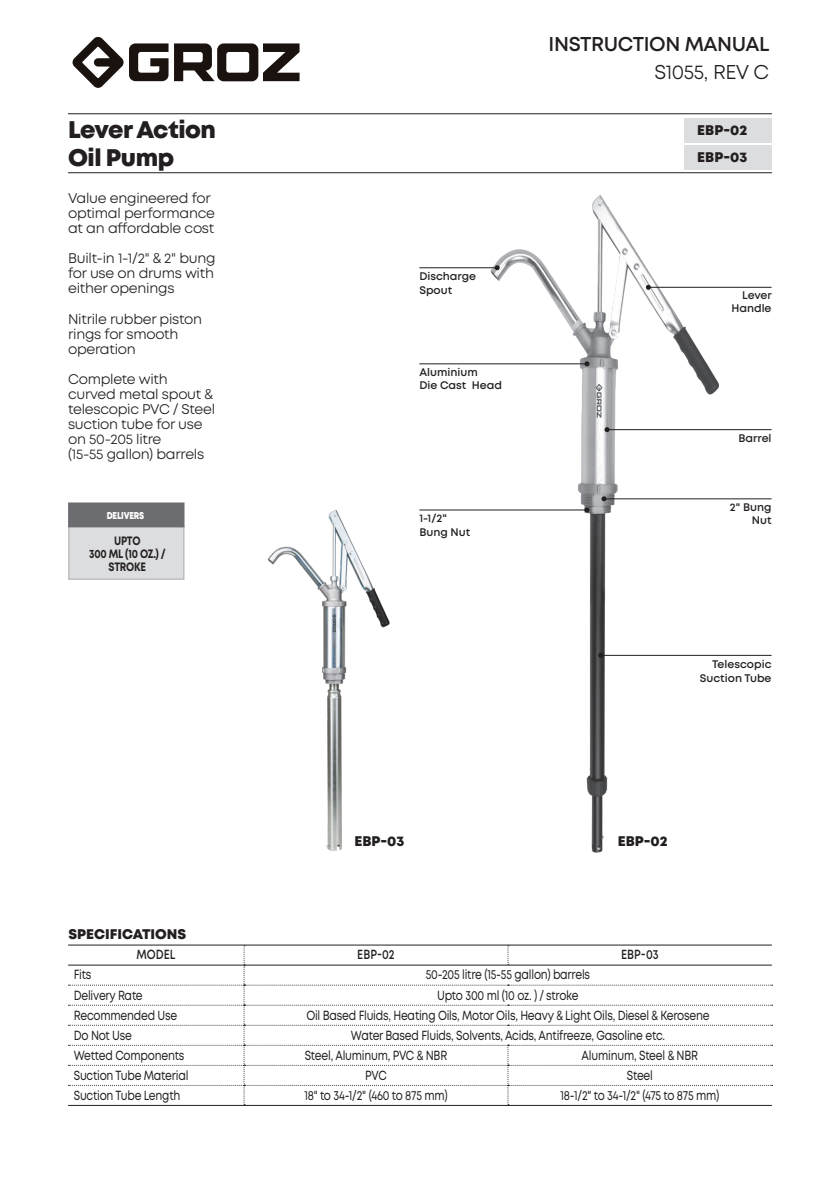
<style>
.page{position:relative;width:840px;height:1191px;background:#fff}
.page>*{position:absolute;margin:0;border:0;box-sizing:border-box;transform-origin:0 0}
.PRODUCT_NAME{font:800 24px "Mont";letter-spacing:-.02em;color:#231f20}
.t1{font:600 20px "Mont";letter-spacing:-.02em;color:#231f20}
.t2{font:20px "Mont";letter-spacing:-.02em;color:#231f20}
.MAIN_TEXT_-_NO_BULLE{font:14px/15px "Mont";letter-spacing:-.02em;color:#231f20}
.POWER_NUMBER{font:800 14px "Mont";color:#231f20}
.HEADERS{font:800 14px "Mont";color:#231f20}
.TABLE_TEXT__CENTRE{font:13.2px "Mont";letter-spacing:-.02em;color:#231f20;scale:.82 1}
.TABLE_TEXT__LEFT{font:13.2px "Mont";letter-spacing:-.02em;color:#231f20;scale:.82 1}
.TABLE_HEADER{font:600 13.2px "Mont";color:#231f20;scale:.82 1}
.icon_text{font:700 12.2px/13.2px "Mont";letter-spacing:-.02em;color:#231f20;text-align:center;scale:.82 1}
.Picture_Marking_Left{font:600 11px "Mont";color:#231f20}
.Picture_Marking_Righ{font:600 11px/13.2px "Mont";color:#231f20;text-align:right}
.ICON_HEADERS{font:800 9.8px "Mont";letter-spacing:-.02em;color:#fff;scale:.82 1}
</style>
<div class="page">
<svg style="left:72px;top:37px;width:227px;height:51px"></svg>
<hr style="left:68px;top:172px;width:703px;height:1px;background:#231f20">
<hr style="left:68px;top:113px;width:703px;height:1px;background:#231f20">
<div style="left:683px;top:118px;width:88px;height:25px;background:#dcdddf"></div>
<div style="left:683px;top:145px;width:88px;height:25px;background:#dcdddf"></div>
<div style="left:68px;top:525px;width:116px;height:55px;background:#dcdddf;border:2px solid #bcbdc0"></div>
<div style="left:68px;top:502px;width:116px;height:25px;background:#6c6d70;border:2px solid #6c6d70"></div>
<img style="left:484px;top:195px;width:234px;height:658px">
<hr style="left:648px;top:287px;width:123px;height:1px;background:#231f20">
<svg style="left:645px;top:285px;width:5px;height:5px"></svg>
<hr style="left:419px;top:267px;width:78px;height:1px;background:#231f20">
<svg style="left:494px;top:265px;width:5px;height:5px"></svg>
<hr style="left:419px;top:363px;width:167px;height:1px;background:#231f20">
<svg style="left:584px;top:361px;width:5px;height:5px"></svg>
<hr style="left:419px;top:509px;width:167px;height:1px;background:#231f20">
<svg style="left:584px;top:507px;width:5px;height:5px"></svg>
<hr style="left:606px;top:429px;width:165px;height:1px;background:#231f20">
<svg style="left:604px;top:427px;width:5px;height:5px"></svg>
<hr style="left:603px;top:498px;width:168px;height:1px;background:#231f20">
<svg style="left:601px;top:496px;width:5px;height:5px"></svg>
<hr style="left:600px;top:655px;width:171px;height:1px;background:#231f20">
<svg style="left:598px;top:653px;width:5px;height:5px"></svg>
<img style="left:268px;top:510px;width:122px;height:341px">
<svg style="left:68px;top:945px;width:704px;height:160px"></svg>
<hr style="left:68px;top:944px;width:176px;height:1px;background:#231f20">
<hr style="left:244px;top:944px;width:263px;height:1px;background:#231f20">
<hr style="left:507px;top:944px;width:264px;height:1px;background:#231f20">
<hr style="left:68px;top:964px;width:176px;height:1px;background:#231f20">
<hr style="left:244px;top:964px;width:263px;height:1px;background:#231f20">
<hr style="left:507px;top:964px;width:264px;height:1px;background:#231f20">
<hr style="left:68px;top:1105px;width:176px;height:1px;background:#231f20">
<hr style="left:244px;top:1105px;width:263px;height:1px;background:#231f20">
<hr style="left:507px;top:1105px;width:264px;height:1px;background:#231f20">
<p class="PRODUCT_NAME" style="left:68px;top:114px;width:149px">Lever Action</p>
<p class="PRODUCT_NAME" style="left:68px;top:142px;width:107px">Oil Pump</p>
<p class="MAIN_TEXT_-_NO_BULLE" style="left:68px;top:191px;width:148px">Value engineered for optimal performance at an affordable cost</p>
<p class="MAIN_TEXT_-_NO_BULLE" style="left:68px;top:251px;width:149px;text-align:justify">Built-in 1-1/2" &amp; 2" bung for use on drums with either openings</p>
<p class="MAIN_TEXT_-_NO_BULLE" style="left:68px;top:311px;width:135px">Nitrile rubber piston rings for smooth operation</p>
<p class="MAIN_TEXT_-_NO_BULLE" style="left:68px;top:371px;width:148px">Complete with curved metal spout &amp; telescopic PVC / Steel suction tube for use on 50-205 litre</p>
<p class="MAIN_TEXT_-_NO_BULLE" style="left:68px;top:446px;width:138px">(15-55 gallon) barrels</p>
<p class="ICON_HEADERS" style="left:107px;top:509px;width:47px">DELIVERS</p>
<p class="icon_text" style="left:114px;top:534px;width:34px">UPTO</p>
<p class="icon_text" style="left:89px;top:547px;width:95px">300 ML (10 OZ.) /<br>STROKE</p>
<p class="HEADERS" style="left:68px;top:924px;width:119px">SPECIFICATIONS</p>
<h2 class="t1" style="left:548px;top:31px;width:222px">INSTRUCTION MANUAL</h2>
<h2 class="t2" style="left:654px;top:60px;width:116px">S1055, REV C</h2>
<p class="Picture_Marking_Left" style="left:419px;top:269px;width:58px">Discharge</p>
<p class="Picture_Marking_Left" style="left:419px;top:282px;width:34px">Spout</p>
<p class="Picture_Marking_Left" style="left:419px;top:365px;width:60px">Aluminium</p>
<p class="Picture_Marking_Left" style="left:419px;top:378px;width:84px">Die Cast Head</p>
<p class="POWER_NUMBER" style="left:696px;top:121px;width:51px">EBP-02</p>
<p class="POWER_NUMBER" style="left:696px;top:148px;width:51px">EBP-03</p>
<p class="Picture_Marking_Righ" style="left:731px;top:288px;width:42px">Lever<br>Handle</p>
<p class="Picture_Marking_Righ" style="left:738px;top:432px;width:35px">Barrel</p>
<p class="Picture_Marking_Righ" style="left:729px;top:501px;width:43px">2" Bung</p>
<p class="Picture_Marking_Left" style="left:419px;top:511px;width:29px">1-1/2"</p>
<p class="Picture_Marking_Righ" style="left:751px;top:514px;width:21px">Nut</p>
<p class="Picture_Marking_Left" style="left:419px;top:524px;width:52px">Bung Nut</p>
<p class="Picture_Marking_Righ" style="left:711px;top:658px;width:61px">Telescopic</p>
<p class="Picture_Marking_Righ" style="left:699px;top:671px;width:73px">Suction Tube</p>
<p class="POWER_NUMBER" style="left:354px;top:831px;width:51px">EBP-03</p>
<p class="POWER_NUMBER" style="left:617px;top:831px;width:51px">EBP-02</p>
<p class="TABLE_HEADER" style="left:136px;top:946px;width:49px">MODEL</p>
<p class="TABLE_HEADER" style="left:357px;top:946px;width:47px">EBP-02</p>
<p class="TABLE_HEADER" style="left:620px;top:946px;width:47px">EBP-03</p>
<p class="TABLE_TEXT__LEFT" style="left:74px;top:966px;width:23px">Fits</p>
<p class="TABLE_TEXT__CENTRE" style="left:425px;top:966px;width:202px">50-205 litre (15-55 gallon) barrels</p>
<p class="TABLE_TEXT__LEFT" style="left:74px;top:986px;width:86px">Delivery Rate</p>
<p class="TABLE_TEXT__CENTRE" style="left:437px;top:986px;width:174px">Upto 300 ml (10 oz. ) / stroke</p>
<p class="TABLE_TEXT__LEFT" style="left:74px;top:1006px;width:128px">Recommended Use</p>
<p class="TABLE_TEXT__CENTRE" style="left:306px;top:1006px;width:493px">Oil Based Fluids, Heating Oils, Motor Oils, Heavy &amp; Light Oils, Diesel &amp; Kerosene</p>
<p class="TABLE_TEXT__LEFT" style="left:74px;top:1026px;width:72px">Do Not Use</p>
<p class="TABLE_TEXT__CENTRE" style="left:350px;top:1026px;width:384px">Water Based Fluids, Solvents, Acids, Antifreeze, Gasoline etc.</p>
<p class="TABLE_TEXT__LEFT" style="left:74px;top:1046px;width:136px">Wetted Components</p>
<p class="TABLE_TEXT__CENTRE" style="left:304px;top:1046px;width:175px">Steel, Aluminum, PVC &amp; NBR</p>
<p class="TABLE_TEXT__CENTRE" style="left:581px;top:1046px;width:144px">Aluminum, Steel &amp; NBR</p>
<p class="TABLE_TEXT__LEFT" style="left:74px;top:1066px;width:141px">Suction Tube Material</p>
<p class="TABLE_TEXT__CENTRE" style="left:365px;top:1066px;width:28px">PVC</p>
<p class="TABLE_TEXT__CENTRE" style="left:626px;top:1066px;width:33px">Steel</p>
<p class="TABLE_TEXT__LEFT" style="left:74px;top:1086px;width:131px">Suction Tube Length</p>
<p class="TABLE_TEXT__CENTRE" style="left:304px;top:1086px;width:176px">18" to 34-1/2" (460 to 875 mm)</p>
<p class="TABLE_TEXT__CENTRE" style="left:560px;top:1086px;width:195px">18-1/2" to 34-1/2" (475 to 875 mm)</p>
</div>
